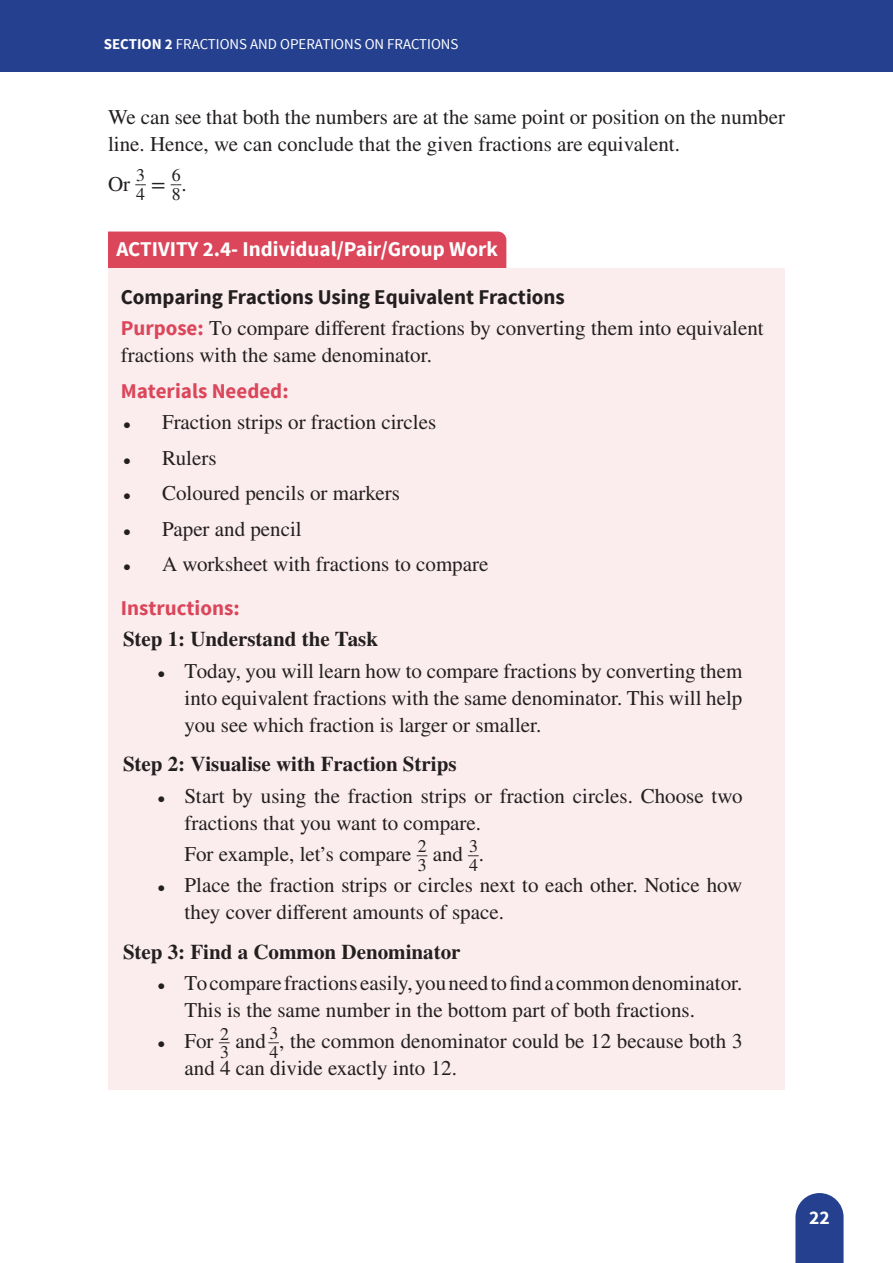
<style>
.page{position:relative;width:893px;height:1263px;background:#fff}
.page>*{position:absolute;margin:0;border:0;box-sizing:border-box;transform-origin:0 0}
.t1{font:21px/27px "STIX General";color:#231f20}
.t2{font:700 21px "STIX General";color:#231f20}
.t3{font:700 21px "Source Sans Pro";color:#231f20}
.t4{font:700 21px "Source Sans Pro";color:#fff}
.t5{font:700 21px "Source Sans Pro";color:#db465a}
.t6{font:700 19.5px "Source Sans Pro";color:#fff}
.t7{font:17.85px/17.1px "STIX General";color:#231f20;text-align:center;scale:.6 1}
.t8{font:17.85px "STIX General";color:#231f20}
.t9{font:15px "Source Sans Pro";color:#fff}
.s1{font-weight:700}
.s2{font-size:21px}
.s3{font-family:"Source Sans Pro";font-weight:700;color:#db465a}
.s4{font-size:15px}
</style>
<div class="page">
<svg style="left:795px;top:1193px;width:49px;height:70px;background:#395199"></svg>
<div style="left:0;top:0;width:893px;height:72px;background:#25408f"></div>
<div style="left:108px;top:232px;width:398px;height:37px;background:#db465a"></div>
<div style="left:108px;top:269px;width:677px;height:62px;background:#fbecee"></div>
<div style="left:108px;top:300px;width:677px;height:89px;background:#fbecee"></div>
<div style="left:108px;top:362px;width:677px;height:62px;background:#fbecee"></div>
<div style="left:108px;top:394px;width:677px;height:49px;background:#fbecee"></div>
<div style="left:108px;top:429px;width:677px;height:49px;background:#fbecee"></div>
<div style="left:108px;top:465px;width:677px;height:49px;background:#fbecee"></div>
<div style="left:108px;top:500px;width:677px;height:49px;background:#fbecee"></div>
<div style="left:108px;top:536px;width:677px;height:49px;background:#fbecee"></div>
<div style="left:108px;top:580px;width:677px;height:62px;background:#fbecee"></div>
<div style="left:108px;top:642px;width:677px;height:103px;background:#fbecee"></div>
<div style="left:108px;top:736px;width:677px;height:49px;background:#fbecee"></div>
<div style="left:108px;top:767px;width:677px;height:76px;background:#fbecee"></div>
<div style="left:108px;top:825px;width:677px;height:50px;background:#fbecee"></div>
<div style="left:108px;top:857px;width:677px;height:76px;background:#fbecee"></div>
<div style="left:108px;top:923px;width:677px;height:50px;background:#fbecee"></div>
<div style="left:108px;top:955px;width:677px;height:76px;background:#fbecee"></div>
<div style="left:108px;top:1013px;width:677px;height:76px;background:#fbecee"></div>
<p class="t9" style="left:104px;top:35px;width:356px"><span class="s1">SECTION 2</span> FRACTIONS AND OPERATIONS ON FRACTIONS</p>
<p class="t1" style="left:108px;top:104px;width:679px">We can see that both the numbers are at the same point or position on the number line. Hence, we can conclude that the given fractions are equivalent.</p>
<p class="t7" style="left:108px;top:170px;width:124px"><span class="s2">Or</span> __3 <span class="s2">=</span> __6<br>4</p>
<p class="t8" style="left:172px;top:182px;width:10px">8</p>
<p class="t1" style="left:182px;top:171px;width:7px">.</p>
<p class="t4" style="left:117px;top:235px;width:383px">ACTIVITY 2.4- Individual/Pair/Group Work</p>
<p class="t3" style="left:121px;top:284px;width:445px">Comparing Fractions Using Equivalent Fractions</p>
<p class="t1" style="left:121px;top:316px;width:644px"><span class="s3">Purpose:</span> To compare different fractions by converting them into equivalent fractions with the same denominator.</p>
<p class="t5" style="left:121px;top:377px;width:169px">Materials Needed:</p>
<p class="t1" style="left:123px;top:409px;width:315px"><span class="s4">•</span> Fraction strips or fraction circles</p>
<p class="t1" style="left:123px;top:445px;width:95px"><span class="s4">•</span> Rulers</p>
<p class="t1" style="left:123px;top:480px;width:279px"><span class="s4">•</span> Coloured pencils or markers</p>
<p class="t1" style="left:123px;top:516px;width:180px"><span class="s4">•</span> Paper and pencil</p>
<p class="t1" style="left:123px;top:551px;width:367px"><span class="s4">•</span> A worksheet with fractions to compare</p>
<p class="t5" style="left:121px;top:595px;width:120px">Instructions:</p>
<p class="t2" style="left:123px;top:624px;width:257px">Step 1: Understand the Task</p>
<p class="t1" style="left:185px;top:658px;width:559px;text-align:justify;text-indent:-27px"><span class="s4">•</span> Today, you will learn how to compare fractions by converting them into equivalent fractions with the same denominator. This will help you see which fraction is larger or smaller.</p>
<p class="t2" style="left:123px;top:749px;width:335px">Step 2: Visualise with Fraction Strips</p>
<p class="t1" style="left:185px;top:783px;width:559px;text-indent:-27px"><span class="s4">•</span> Start by using the fraction strips or fraction circles. Choose two fractions that you want to compare.</p>
<p class="t1" style="left:185px;top:841px;width:301px">For example, let’s compare <sup>__2</sup> and <sup>__3</sup>.</p>
<p class="t8" style="left:418px;top:852px;width:10px">3</p>
<p class="t8" style="left:469px;top:852px;width:10px">4</p>
<p class="t1" style="left:185px;top:872px;width:559px;text-indent:-27px"><span class="s4">•</span> Place the fraction strips or circles next to each other. Notice how they cover different amounts of space.</p>
<p class="t2" style="left:123px;top:937px;width:339px">Step 3: Find a Common Denominator</p>
<p class="t1" style="left:185px;top:970px;width:559px;text-indent:-27px"><span class="s4">•</span> To compare fractions easily, you need to find a common denominator.<br>This is the same number in the bottom part of both fractions.</p>
<p class="t1" style="left:158px;top:1029px;width:586px"><span class="s4">•</span> For <sup>__2</sup> and<sup>__3</sup>, the common denominator could be 12 because both 3</p>
<p class="t8" style="left:220px;top:1040px;width:10px">3</p>
<p class="t8" style="left:269px;top:1040px;width:10px">4</p>
<p class="t1" style="left:185px;top:1056px;width:274px">and 4 can divide exactly into 12.</p>
<p class="t6" style="left:809px;top:1205px;width:22px">22</p>
</div>
